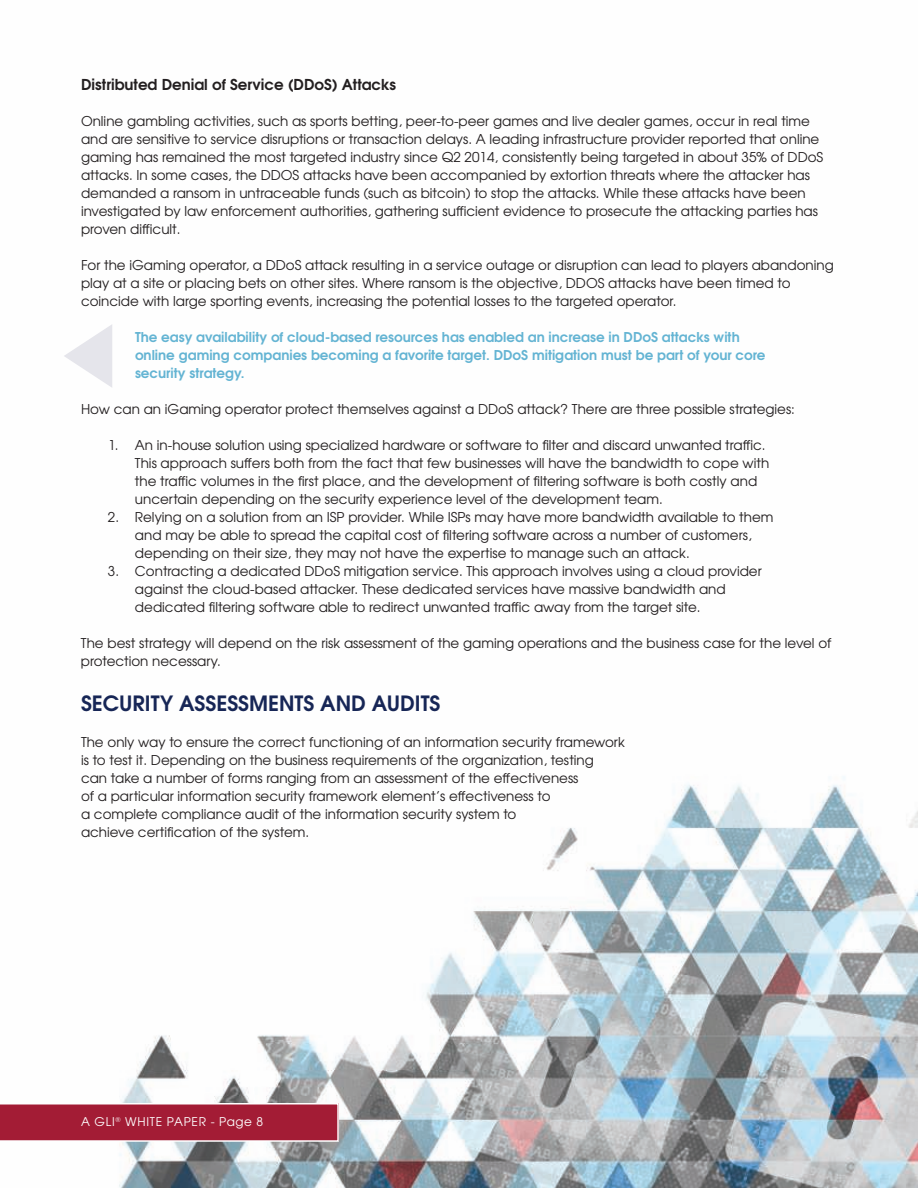
<style>
.page{position:relative;width:918px;height:1188px;background:#fff}
.page>*{position:absolute;margin:0;border:0;box-sizing:border-box;transform-origin:0 0}
.t1{font:700 21px "Te X Gyre Adventor";color:#172656}
.t2{font:700 15px "Te X Gyre Adventor";color:#231f20}
.t3{font:13.5px/18px "Te X Gyre Adventor";color:#231f20}
.t4{font:700 13.5px/18px "Te X Gyre Adventor";color:#64b4d3}
.t5{font:12px "Te X Gyre Adventor";letter-spacing:.065em;color:#fff}
</style>
<div class="page">
<img style="left:119px;top:777px;width:799px;height:411px">
<svg style="left:0;top:1103px;width:339px;height:39px;background:#aa2e45"></svg>
<svg style="left:64px;top:324px;width:48px;height:63px"></svg>
<p class="t2" style="left:81px;top:78px;width:317px">Distributed Denial of Service (DDoS) Attacks</p>
<p class="t3" style="left:81px;top:113px;width:744px">Online gambling activities, such as sports betting, peer-to-peer games and live dealer games, occur in real time and are sensitive to service disruptions or transaction delays. A leading infrastructure provider reported that online gaming has remained the most targeted industry since Q2 2014, consistently being targeted in about 35% of DDoS attacks. In some cases, the DDOS attacks have been accompanied by extortion threats where the attacker has demanded a ransom in untraceable funds (such as bitcoin) to stop the attacks. While these attacks have been investigated by law enforcement authorities, gathering sufficient evidence to prosecute the attacking parties has proven difficult.</p>
<p class="t3" style="left:81px;top:257px;width:754px">For the iGaming operator, a DDoS attack resulting in a service outage or disruption can lead to players abandoning play at a site or placing bets on other sites. Where ransom is the objective, DDOS attacks have been timed to coincide with large sporting events, increasing the potential losses to the targeted operator.</p>
<p class="t4" style="left:135px;top:329px;width:632px">The easy availability of cloud-based resources has enabled an increase in DDoS attacks with online gaming companies becoming a favorite target. DDoS mitigation must be part of your core security strategy.</p>
<p class="t3" style="left:81px;top:401px;width:716px">How can an iGaming operator protect themselves against a DDoS attack? There are three possible strategies:</p>
<p class="t3" style="left:135px;top:437px;width:636px;text-indent:-27px">1. An in-house solution using specialized hardware or software to filter and discard unwanted traffic.<br>This approach suffers both from the fact that few businesses will have the bandwidth to cope with the traffic volumes in the first place, and the development of filtering software is both costly and uncertain depending on the security experience level of the development team.</p>
<p class="t3" style="left:135px;top:509px;width:640px;text-indent:-27px">2. Relying on a solution from an ISP provider. While ISPs may have more bandwidth available to them and may be able to spread the capital cost of filtering software across a number of customers, depending on their size, they may not have the expertise to manage such an attack.</p>
<p class="t3" style="left:135px;top:563px;width:628px;text-indent:-27px">3. Contracting a dedicated DDoS mitigation service. This approach involves using a cloud provider against the cloud-based attacker. These dedicated services have massive bandwidth and dedicated filtering software able to redirect unwanted traffic away from the target site.</p>
<p class="t3" style="left:81px;top:635px;width:752px">The best strategy will depend on the risk assessment of the gaming operations and the business case for the level of protection necessary.</p>
<h1 class="t1" style="left:81px;top:695px;width:361px">SECURITY ASSESSMENTS AND AUDITS</h1>
<p class="t3" style="left:81px;top:734px;width:545px">The only way to ensure the correct functioning of an information security framework is to test it. Depending on the business requirements of the organization, testing<br>can take a number of forms ranging from an assessment of the effectiveness<br>of a particular information security framework element’s effectiveness to<br>a complete compliance audit of the information security system to<br>achieve certification of the system.</p>
<p class="t5" style="left:81px;top:1117px;width:184px">A GLI<sup>®</sup> WHITE PAPER - Page 8</p>
</div>
